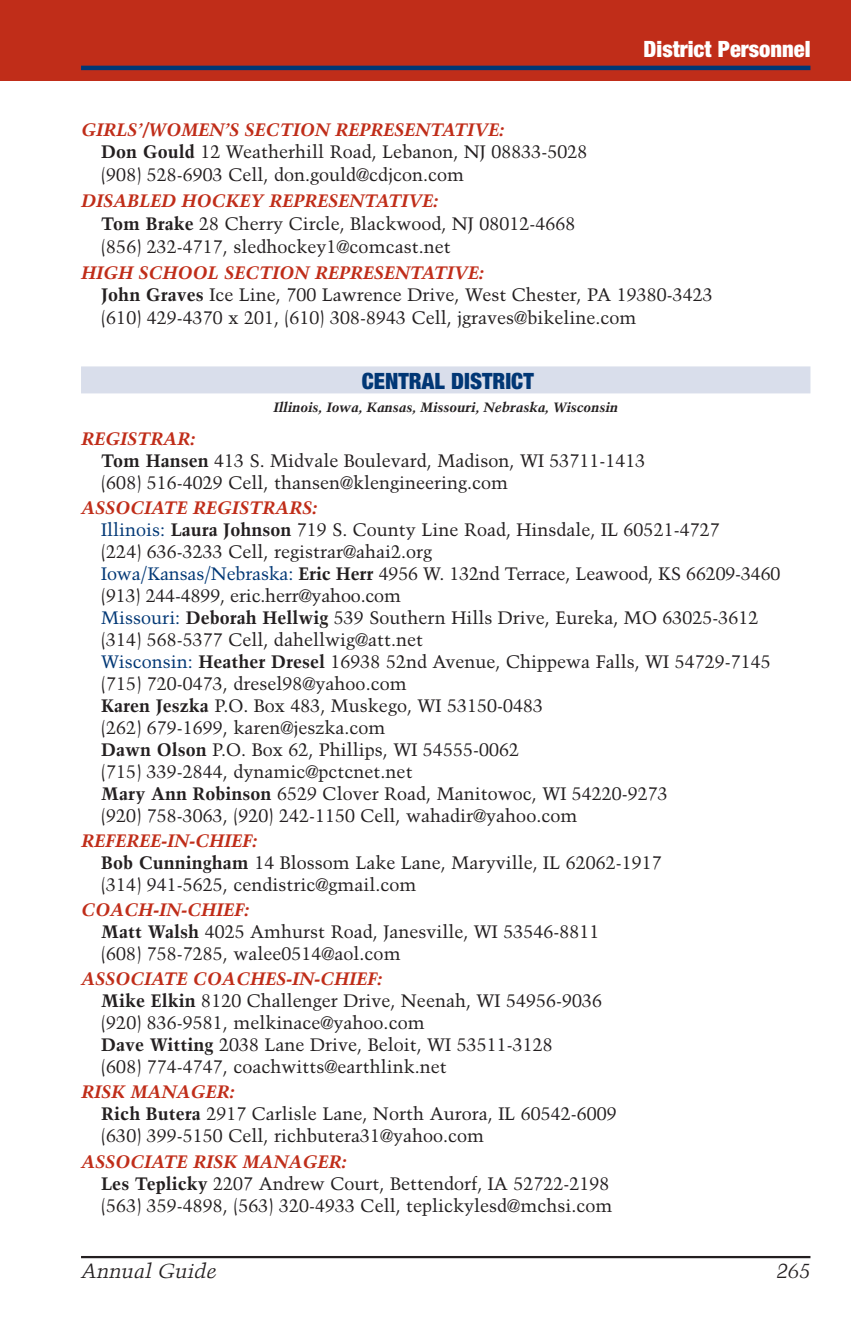
<style>
.page{position:relative;width:851px;height:1337px;background:#fff}
.page>*{position:absolute;margin:0;border:0;box-sizing:border-box;transform-origin:0 0}
.t1{font:900 condensed 22.5px "Helvetica Neue";color:#fff}
.t2{font:900 condensed 22.5px "Helvetica Neue";color:#013775}
.t3{font:italic 20.25px "Trump Mediaeval";color:#231f20}
.t4{font:18px/22.1px "Trump Mediaeval";color:#231f20}
.t5{font:italic 700 13.5px "Trump Mediaeval";color:#231f20}
.s1{font-weight:700;font-style:italic;color:#c02d19}
.s2{font-weight:700}
.s3{color:#013775}
</style>
<div class="page">
<div style="left:0;top:0;width:850px;height:81px;background:#c02d19"></div>
<hr style="left:81px;top:66px;width:729px;height:4px;background:#013775">
<hr style="left:81px;top:1256px;width:729px;height:2px;background:#231f20">
<div style="left:81px;top:366px;width:729px;height:27px;background:#d9deeb"></div>
<p class="t1" style="left:643px;top:40px;width:168px">District Personnel</p>
<p class="t4" style="left:101px;top:118px;width:487px;line-height:22.7px;text-indent:-20px"><span class="s1">GIRLS’/WOMEN’S SECTION REPRESENTATIVE:<br></span><span class="s2">Don Gould</span> 12 Weatherhill Road, Lebanon, NJ 08833-5028 (908) 528-6903 Cell, don.gould@cdjcon.com</p>
<p class="t4" style="left:101px;top:189px;width:475px;line-height:22.7px;text-indent:-20px"><span class="s1">DISABLED HOCKEY REPRESENTATIVE:<br></span><span class="s2">Tom Brake</span> 28 Cherry Circle, Blackwood, NJ 08012-4668 (856) 232-4717, sledhockey1@comcast.net</p>
<p class="t4" style="left:101px;top:261px;width:613px;line-height:22.7px;text-indent:-20px"><span class="s1">HIGH SCHOOL SECTION REPRESENTATIVE:<br></span><span class="s2">John Graves</span> Ice Line, 700 Lawrence Drive, West Chester, PA 19380-3423 (610) 429-4370 x 201, (610) 308-8943 Cell, jgraves@bikeline.com</p>
<p class="t2" style="left:362px;top:373px;width:173px">CENTRAL DISTRICT</p>
<p class="t5" style="left:273px;top:399px;width:346px">Illinois, Iowa, Kansas, Missouri, Nebraska, Wisconsin</p>
<p class="t4" style="left:101px;top:428px;width:546px;text-indent:-20px"><span class="s1">REGISTRAR:<br></span><span class="s2">Tom Hansen</span> 413 S. Midvale Boulevard, Madison, WI 53711-1413 (608) 516-4029 Cell, thansen@klengineering.com</p>
<p class="t4" style="left:101px;top:497px;width:680px;text-indent:-20px"><span class="s1">ASSOCIATE REGISTRARS:<br></span><span class="s3">Illinois:</span> <span class="s2">Laura Johnson</span> 719 S. County Line Road, Hinsdale, IL 60521-4727<br>(224) 636-3233 Cell, registrar@ahai2.org<br><span class="s3">Iowa/Kansas/Nebraska:</span> <span class="s2">Eric Herr</span> 4956 W. 132nd Terrace, Leawood, KS 66209-3460 (913) 244-4899, eric.herr@yahoo.com<br><span class="s3">Missouri:</span> <span class="s2">Deborah Hellwig</span> 539 Southern Hills Drive, Eureka, MO 63025-3612 (314) 568-5377 Cell, dahellwig@att.net<br><span class="s3">Wisconsin:</span> <span class="s2">Heather Dresel</span> 16938 52nd Avenue, Chippewa Falls, WI 54729-7145 (715) 720-0473, dresel98@yahoo.com<br><span class="s2">Karen Jeszka</span> P.O. Box 483, Muskego, WI 53150-0483<br>(262) 679-1699, karen@jeszka.com<br><span class="s2">Dawn Olson</span> P.O. Box 62, Phillips, WI 54555-0062<br>(715) 339-2844, dynamic@pctcnet.net<br><span class="s2">Mary Ann Robinson</span> 6529 Clover Road, Manitowoc, WI 54220-9273<br>(920) 758-3063, (920) 242-1150 Cell, wahadir@yahoo.com</p>
<p class="t4" style="left:101px;top:830px;width:562px;text-indent:-20px"><span class="s1">REFEREE-IN-CHIEF:<br></span><span class="s2">Bob Cunningham</span> 14 Blossom Lake Lane, Maryville, IL 62062-1917 (314) 941-5625, cendistric@gmail.com</p>
<p class="t4" style="left:101px;top:899px;width:499px;text-indent:-20px"><span class="s1">COACH-IN-CHIEF:<br></span><span class="s2">Matt Walsh</span> 4025 Amhurst Road, Janesville, WI 53546-8811 (608) 758-7285, walee0514@aol.com</p>
<p class="t4" style="left:101px;top:968px;width:502px;text-indent:-20px"><span class="s1">ASSOCIATE COACHES-IN-CHIEF:<br></span><span class="s2">Mike Elkin</span> 8120 Challenger Drive, Neenah, WI 54956-9036 (920) 836-9581, melkinace@yahoo.com<br><span class="s2">Dave Witting</span> 2038 Lane Drive, Beloit, WI 53511-3128<br>(608) 774-4747, coachwitts@earthlink.net</p>
<p class="t4" style="left:101px;top:1081px;width:517px;text-indent:-20px"><span class="s1">RISK MANAGER:<br></span><span class="s2">Rich Butera</span> 2917 Carlisle Lane, North Aurora, IL 60542-6009 (630) 399-5150 Cell, richbutera31@yahoo.com</p>
<p class="t4" style="left:101px;top:1150px;width:512px;text-indent:-20px"><span class="s1">ASSOCIATE RISK MANAGER:<br></span><span class="s2">Les Teplicky</span> 2207 Andrew Court, Bettendorf, IA 52722-2198 (563) 359-4898, (563) 320-4933 Cell, teplickylesd@mchsi.com</p>
<p class="t3" style="left:81px;top:1259px;width:137px">Annual Guide</p>
<p class="t3" style="left:776px;top:1259px;width:35px">265</p>
</div>
